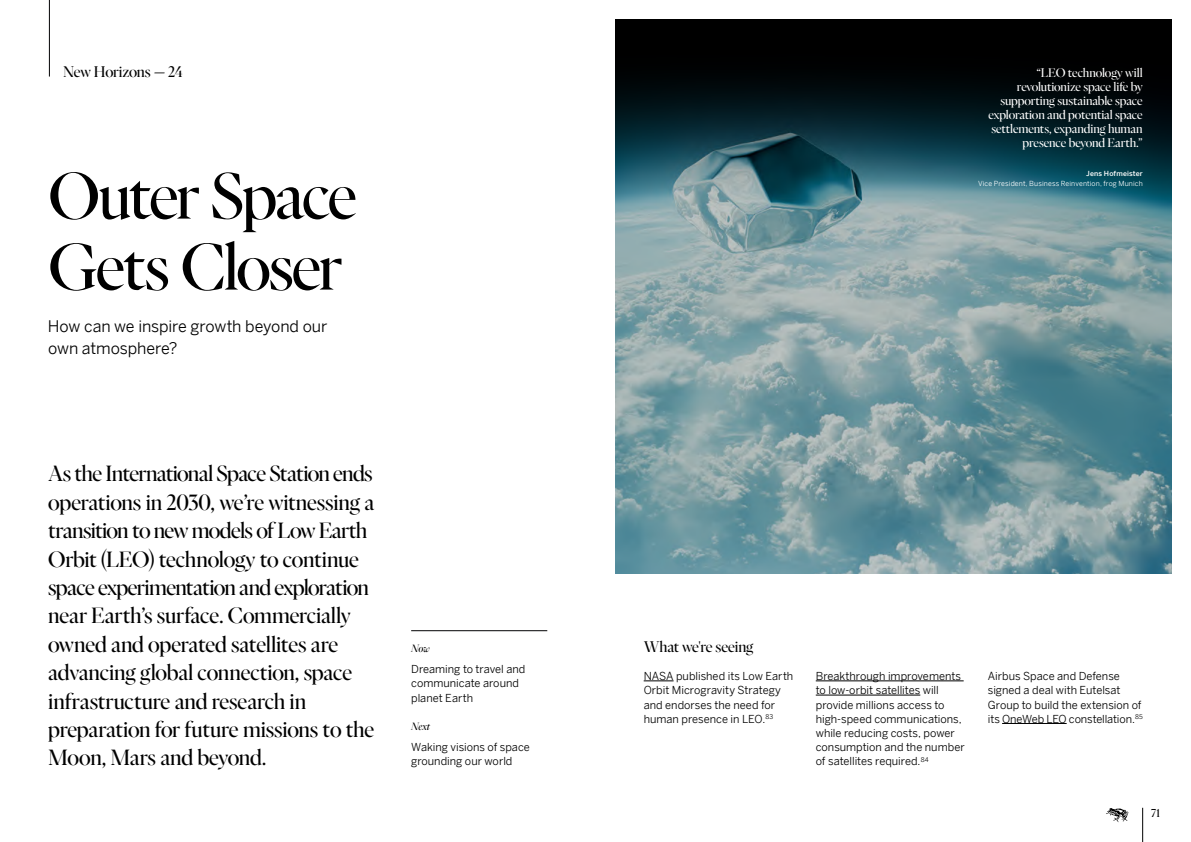
<style>
.page{position:relative;width:1191px;height:842px;background:#fff}
.page>*{position:absolute;margin:0;border:0;box-sizing:border-box;transform-origin:0 0}
.t1{font:68px/71px "Frog Serif Sharp 07";letter-spacing:-.03em;color:#000}
.t2{font:23px/28.4px "Frog Serif Sharp 07";letter-spacing:-.015em;color:#000}
.t3{font:16px/21.3px "Benton Sans F";letter-spacing:-.005em;color:#000}
.t4{font:16px "Frog Serif Sharp 07";letter-spacing:-.015em;color:#000}
.t5{font:13px/14px "Frog Serif Sharp 07";letter-spacing:-.01em;color:#fff;text-align:right}
.t6{font:12px "Frog Serif Sharp 07";color:#000}
.t7{font:11px/14.2px "Benton Sans F";color:#000}
.t8{font:italic 11px "Frog Serif Sharp 07";letter-spacing:-.005em;color:#000}
.t9{font:7px "Benton Sans F";letter-spacing:.02em;color:#fff}
.t10{font:500 7px "Benton Sans F";letter-spacing:.02em;color:#fff}
</style>
<div class="page">
<svg style="left:1106px;top:808px;width:22px;height:14px"></svg>
<hr style="left:1142px;top:808px;width:1px;height:34px;background:#000">
<img style="left:615px;top:20px;width:556px;height:554px">
<hr style="left:49px;top:0;width:1px;height:77px;background:#020203">
<hr style="left:643px;top:681px;width:30px;height:1px;background:#000">
<hr style="left:815px;top:681px;width:148px;height:1px;background:#000">
<hr style="left:815px;top:695px;width:105px;height:1px;background:#000">
<hr style="left:1002px;top:723px;width:64px;height:1px;background:#000">
<hr style="left:411px;top:630px;width:136px;height:1px;background:#020203">
<h3 class="t4" style="left:63px;top:63px;width:121px">New Horizons — 24</h3>
<h1 class="t1" style="left:48px;top:162px;width:310px">Outer Space<br>Gets Closer</h1>
<h3 class="t3" style="left:48px;top:316px;width:281px">How can we inspire growth beyond our own atmosphere?</h3>
<p class="t2" style="left:48px;top:460px;width:328px">As the International Space Station ends operations in 2030, we’re witnessing a transition to new models of Low Earth Orbit (LEO) technology to continue space experimentation and exploration near Earth’s surface. Commercially owned and operated satellites are advancing global connection, space infrastructure and research in preparation for future missions to the Moon, Mars and beyond.</p>
<p class="t8" style="left:411px;top:642px;width:20px">Now</p>
<p class="t7" style="left:411px;top:662px;width:116px">Dreaming to travel and communicate around planet Earth</p>
<p class="t7" style="left:411px;top:740px;width:120px">Waking visions of space grounding our world</p>
<p class="t8" style="left:411px;top:720px;width:21px">Next</p>
<p class="t5" style="left:988px;top:66px;width:156px">“LEO technology will revolutionize space life by supporting sustainable space exploration and potential space settlements, expanding human presence beyond Earth.”</p>
<p class="t10" style="left:1086px;top:169px;width:58px">Jens Hofmeister</p>
<p class="t9" style="left:978px;top:179px;width:166px">Vice President, Business Reinvention, frog Munich</p>
<h3 class="t4" style="left:643px;top:638px;width:111px">What we're seeing</h3>
<p class="t7" style="left:643px;top:669px;width:151px">NASA published its Low Earth<br>Orbit Microgravity Strategy and endorses the need for human presence in LEO.<sup>83</sup></p>
<p class="t7" style="left:815px;top:669px;width:150px">Breakthrough improvements to low-orbit satellites will provide millions access to high-speed communications, while reducing costs, power consumption and the number of satellites required.<sup>84</sup></p>
<p class="t7" style="left:987px;top:669px;width:157px">Airbus Space and Defense signed a deal with Eutelsat<br>Group to build the extension of its OneWeb LEO constellation.<sup>85</sup></p>
<p class="t6" style="left:1151px;top:806px;width:10px">71</p>
</div>
